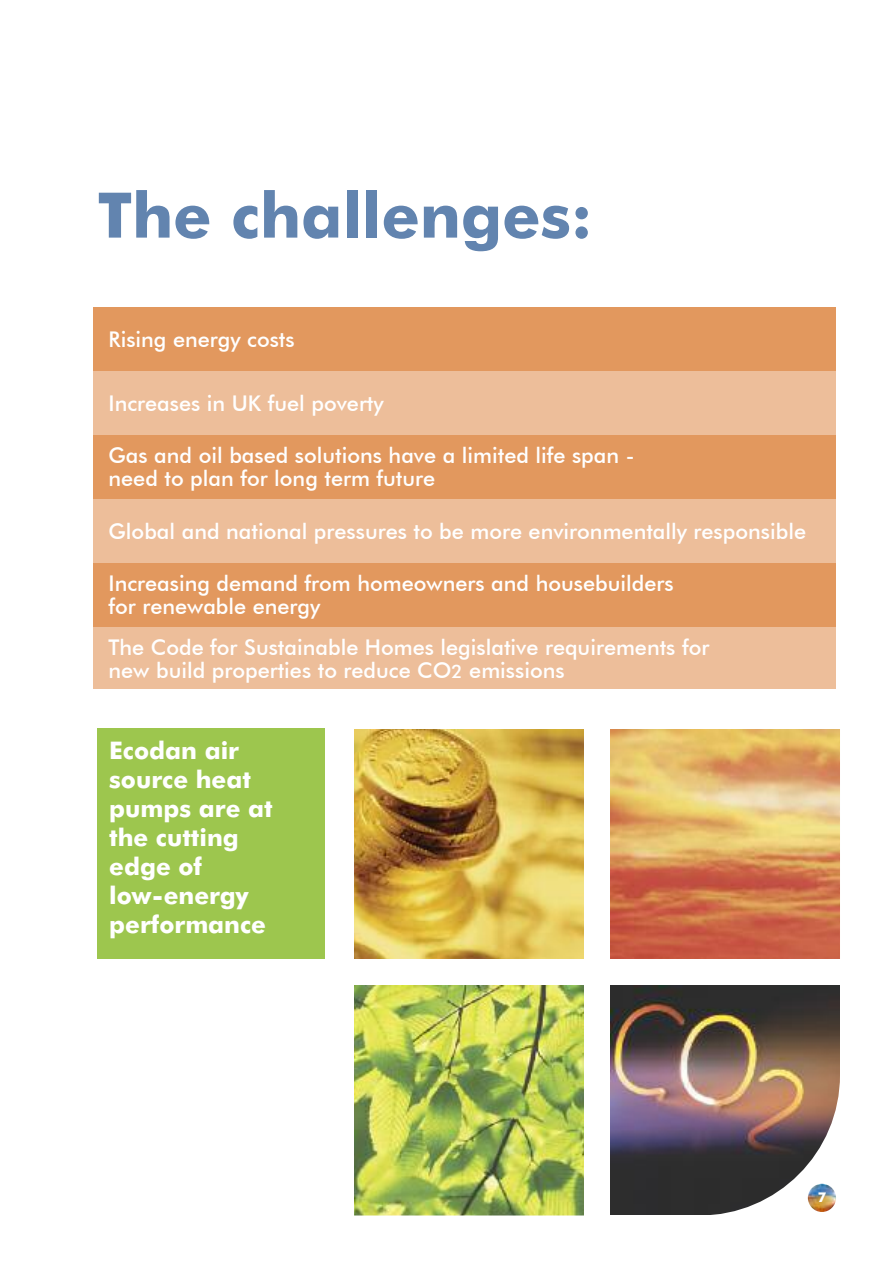
<style>
.page{position:relative;width:893px;height:1263px;background:#fff}
.page>*{position:absolute;margin:0;border:0;box-sizing:border-box;transform-origin:0 0}
.t1{font:700 62.85px "Futura BT";color:#6284af}
.t2{font:700 24.3px/29.1px "Futura BT";color:#fff}
.t3{font:500 21.6px/23.2px "Futura BT";color:#fff}
.t4{font:700 13.5px "Futura BT";color:#fff}
.s1{font-size:18.6px}
</style>
<div class="page">
<div style="left:94px;top:308px;width:742px;height:381px;background:#edbe9a"></div>
<div style="left:94px;top:308px;width:742px;height:63px;background:#e2985e"></div>
<div style="left:98px;top:728px;width:227px;height:231px;background:#9dc64e"></div>
<div style="left:94px;top:435px;width:742px;height:64px;background:#e2985e"></div>
<div style="left:94px;top:563px;width:742px;height:63px;background:#e2985e"></div>
<img style="left:354px;top:729px;width:486px;height:487px">
<img style="left:808px;top:1184px;width:28px;height:28px;border-radius:50%">
<h1 class="t1" style="left:98px;top:190px;width:496px">The challenges:</h1>
<p class="t3" style="left:109px;top:328px;width:188px">Rising energy costs</p>
<p class="t3" style="left:109px;top:392px;width:277px">Increases in UK fuel poverty</p>
<p class="t3" style="left:109px;top:444px;width:527px">Gas and oil based solutions have a limited life span - need to plan for long term future</p>
<p class="t3" style="left:109px;top:519px;width:699px">Global and national pressures to be more environmentally responsible</p>
<p class="t3" style="left:109px;top:571px;width:566px">Increasing demand from homeowners and housebuilders for renewable energy</p>
<p class="t3" style="left:109px;top:635px;width:602px">The Code for Sustainable Homes legislative requirements for new build properties to reduce CO<span class="s1">2</span> emissions</p>
<p class="t2" style="left:109px;top:737px;width:165px">Ecodan air source heat pumps are at the cutting edge of low-energy performance</p>
<p class="t4" style="left:818px;top:1191px;width:10px">7</p>
</div>
